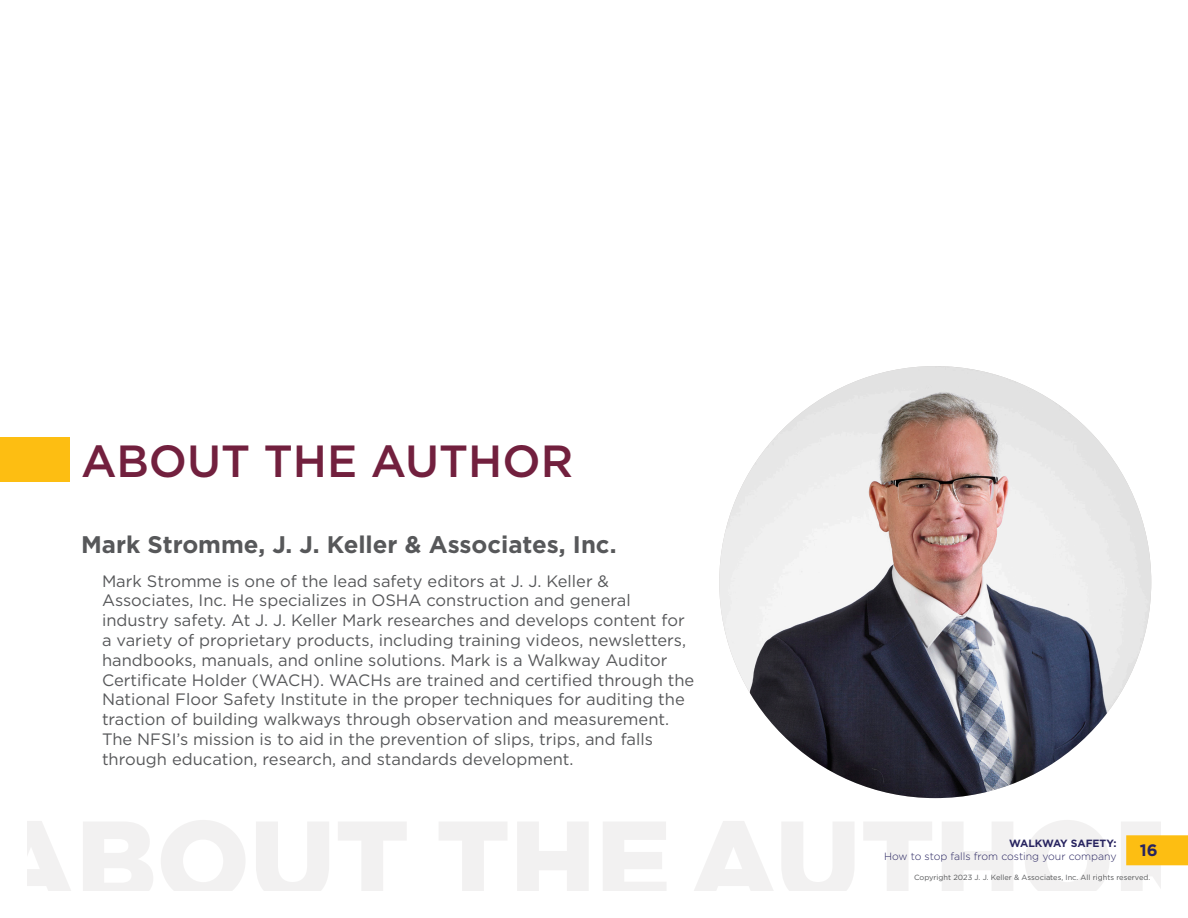
<style>
.page{position:relative;width:1188px;height:918px;background:#fff}
.page>*{position:absolute;margin:0;border:0;box-sizing:border-box;transform-origin:0 0}
.Header_About_Text{font:500 45px "Gotham";color:#72203e}
.Header_3{font:700 24px "Gotham";color:#57585a}
.Body{font:16.5px/19.8px "Gotham";color:#57585a}
.t1{font:700 16.5px "Gotham";color:#282460}
.t2{font:300 10.5px "Gotham";color:#282460}
.t3{font:700 10.5px "Gotham";color:#282460}
.t4{font:7.5px "Gotham";color:#57585a}
</style>
<div class="page">
<div style="left:0;top:437px;width:69px;height:44px;background:#fdbe12"></div>
<img style="left:719px;top:366px;width:432px;height:432px;border-radius:216px">
<div style="left:1126px;top:835px;width:62px;height:30px;background:#fdbe12"></div>
<p class="Header_About_Text" style="left:81px;top:432px;width:494px">ABOUT THE AUTHOR</p>
<p class="Header_3" style="left:81px;top:529px;width:537px">Mark Stromme, J. J. Keller &amp; Associates, Inc.</p>
<p class="Body" style="left:102px;top:570px;width:594px">Mark Stromme is one of the lead safety editors at J. J. Keller &amp; Associates, Inc. He specializes in OSHA construction and general industry safety. At J. J. Keller Mark researches and develops content for a variety of proprietary products, including training videos, newsletters, handbooks, manuals, and online solutions. Mark is a Walkway Auditor Certificate Holder (WACH). WACHs are trained and certified through the National Floor Safety Institute in the proper techniques for auditing the traction of building walkways through observation and measurement.<br>The NFSI’s mission is to aid in the prevention of slips, trips, and falls through education, research, and standards development.</p>
<p class="t3" style="left:1009px;top:837px;width:109px">WALKWAY SAFETY:</p>
<p class="t2" style="left:884px;top:850px;width:234px">How to stop falls from costing your company</p>
<p class="t1" style="left:1140px;top:839px;width:19px">16</p>
<p class="t4" style="left:914px;top:872px;width:238px">Copyright 2023 J. J. Keller &amp; Associates, Inc. All rights reserved.</p>
</div>
